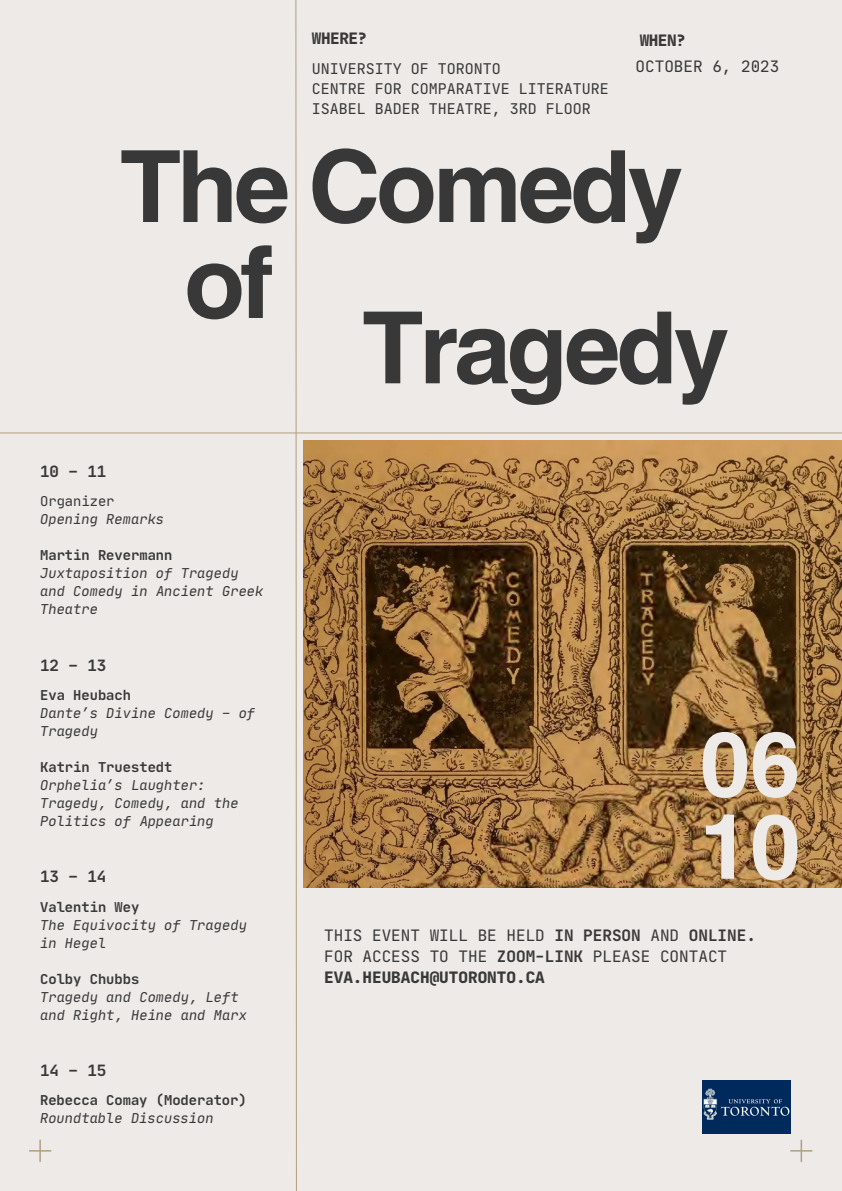
<style>
.page{position:relative;width:842px;height:1191px;background:#fff}
.page>*{position:absolute;margin:0;border:0;box-sizing:border-box;transform-origin:0 0}
.t1{font:700 99.8px "Helvetica World";letter-spacing:-.045em;color:#383838}
.t2{font:700 90.5px/82.5px "Helvetica World";color:#edeae8}
.t3{font:16px/21px "Jet Brains Mono";color:#383838}
.t4{font:800 expanded 16px "Jet Brains Mono";letter-spacing:-.03em;color:#383838}
.t5{font:700 15.8px "Jet Brains Mono";color:#383838}
.t6{font:15px/20.2px "Jet Brains Mono";color:#383838}
.t7{font:italic 13.8px/18px "Jet Brains Mono";color:#383838}
.t8{font:700 13.8px "Jet Brains Mono";color:#383838}
.t9{font:13.8px "Jet Brains Mono";color:#383838}
.s1{font-weight:700}
.s2{font-weight:800;font-stretch:expanded}
</style>
<div class="page">
<div style="left:0;top:0;width:842px;height:1190px;background:#edeae8"></div>
<img style="left:303px;top:440px;width:539px;height:447px">
<hr style="left:0;top:432px;width:842px;height:1px;background:#b29e7f">
<svg style="left:295px;top:0;width:2px;height:1190px"></svg>
<svg style="left:29px;top:1139px;width:22px;height:22px"></svg>
<svg style="left:790px;top:1139px;width:23px;height:22px"></svg>
<img style="left:702px;top:1080px;width:88px;height:53px">
<p class="t4" style="left:312px;top:28px;width:57px">WHERE?</p>
<p class="t4" style="left:640px;top:30px;width:48px">WHEN?</p>
<p class="t6" style="left:312px;top:58px;width:298px">UNIVERSITY OF TORONTO<br>CENTRE FOR COMPARATIVE LITERATURE<br>ISABEL BADER THEATRE, 3RD FLOOR</p>
<p class="t3" style="left:636px;top:55px;width:145px">OCTOBER 6, 2023</p>
<h1 class="t1" style="left:120px;top:105px;width:564px">The Comedy</h1>
<h1 class="t1" style="left:184px;top:201px;width:91px">of</h1>
<h1 class="t1" style="left:362px;top:266px;width:368px">Tragedy</h1>
<p class="t5" style="left:40px;top:461px;width:68px">10 – 11</p>
<p class="t9" style="left:40px;top:493px;width:76px">Organizer</p>
<p class="t7" style="left:40px;top:510px;width:126px">Opening Remarks</p>
<p class="t8" style="left:40px;top:547px;width:134px">Martin Revermann</p>
<p class="t7" style="left:40px;top:564px;width:225px">Juxtaposition of Tragedy and Comedy in Ancient Greek<br>Theatre</p>
<p class="t5" style="left:40px;top:655px;width:68px">12 – 13</p>
<p class="t8" style="left:40px;top:686px;width:93px">Eva Heubach</p>
<p class="t7" style="left:40px;top:703px;width:217px">Dante’s Divine Comedy – of<br>Tragedy</p>
<p class="t8" style="left:40px;top:758px;width:134px">Katrin Truestedt</p>
<p class="t7" style="left:40px;top:775px;width:200px">Orphelia’s Laughter:<br>Tragedy, Comedy, and the<br>Politics of Appearing</p>
<p class="t5" style="left:40px;top:866px;width:68px">13 – 14</p>
<p class="t8" style="left:40px;top:897px;width:101px">Valentin Wey</p>
<p class="t7" style="left:40px;top:915px;width:208px">The Equivocity of Tragedy in Hegel</p>
<p class="t8" style="left:40px;top:969px;width:101px">Colby Chubbs</p>
<p class="t7" style="left:40px;top:987px;width:208px">Tragedy and Comedy, Left and Right, Heine and Marx</p>
<p class="t5" style="left:40px;top:1060px;width:68px">14 – 15</p>
<p class="t8" style="left:40px;top:1091px;width:208px">Rebecca Comay (Moderator)</p>
<p class="t7" style="left:40px;top:1108px;width:175px">Roundtable Discussion</p>
<h2 class="t2" style="left:699px;top:713px;width:104px">06<br>10</h2>
<p class="t3" style="left:324px;top:924px;width:433px">THIS EVENT WILL BE HELD <span class="s1">IN PERSON</span> AND <span class="s1">ONLINE.<br></span>FOR ACCESS TO THE <span class="s1">ZOOM-LINK</span> PLEASE CONTACT<br><span class="s2">EVA.HEUBACH@UTORONTO.CA</span></p>
</div>
